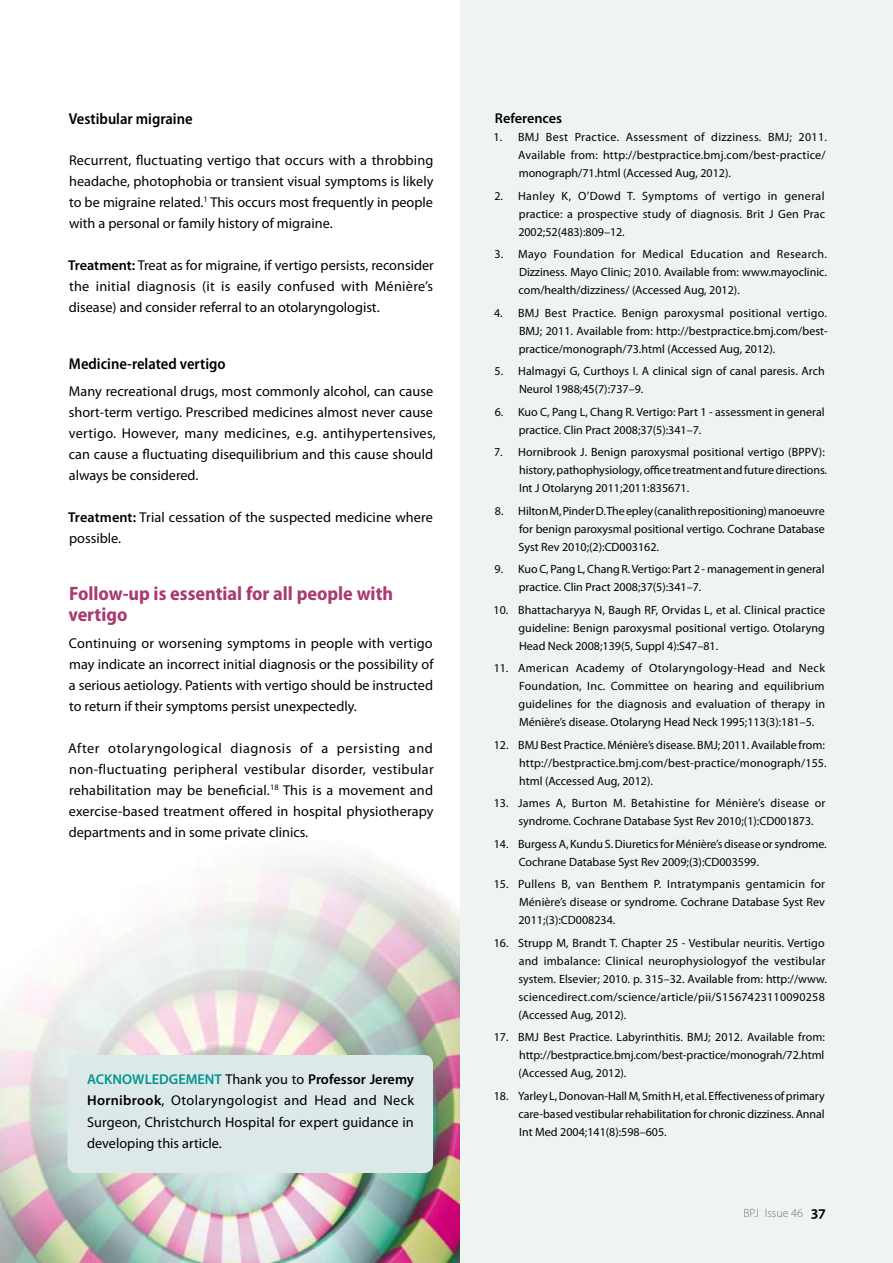
<style>
.page{position:relative;width:893px;height:1263px;background:#fff}
.page>*{position:absolute;margin:0;border:0;box-sizing:border-box;transform-origin:0 0}
.t1{font:700 semi-condensed 19.5px/21px "Myriad Pro";color:#aa3a70}
.t2{font:600 semi-condensed 15.75px "Myriad Pro";color:#000}
.t3{font:14.25px/21px "Myriad Pro";color:#000;text-align:justify}
.t4{font:600 14.25px "Myriad Pro";color:#000}
.t5{font:12px/18px "Myriad Pro";color:#000;text-align:justify}
.t6{font:12px/18px "Myriad Pro";letter-spacing:.02em;color:#000}
.t7{font:300 12px "Myriad Pro";color:#707173}
.s1{font-weight:600}
.s2{font-weight:600;color:#00948e}
.s3{font-weight:600;font-size:15.75px;color:#000}
</style>
<div class="page">
<img style="left:0;top:854px;width:460px;height:409px">
<div style="left:460px;top:0;width:433px;height:1263px;background:#eff4f3"></div>
<div style="left:68px;top:1055px;width:365px;height:118px;background:#dde9e8;border-radius:9px"></div>
<h2 class="t2" style="left:69px;top:110px;width:125px">Vestibular migraine</h2>
<p class="t3" style="left:69px;top:149px;width:366px">Recurrent, fluctuating vertigo that occurs with a throbbing headache, photophobia or transient visual symptoms is likely to be migraine related.<sup>1</sup> This occurs most frequently in people with a personal or family history of migraine.</p>
<p class="t3" style="left:68px;top:254px;width:367px"><span class="s1">Treatment:</span> Treat as for migraine, if vertigo persists, reconsider the initial diagnosis (it is easily confused with Ménière’s disease) and consider referral to an otolaryngologist.</p>
<h2 class="t2" style="left:69px;top:355px;width:158px">Medicine-related vertigo</h2>
<p class="t3" style="left:69px;top:380px;width:368px;text-align:left">Many recreational drugs, most commonly alcohol, can cause short-term vertigo. Prescribed medicines almost never cause vertigo. However, many medicines, e.g. antihypertensives, can cause a fluctuating disequilibrium and this cause should always be considered.</p>
<p class="t3" style="left:68px;top:507px;width:366px"><span class="s1">Treatment:</span> Trial cessation of the suspected medicine where possible.</p>
<h1 class="t1" style="left:68px;top:583px;width:326px">Follow-up is essential for all people with vertigo</h1>
<p class="t3" style="left:69px;top:632px;width:366px">Continuing or worsening symptoms in people with vertigo may indicate an incorrect initial diagnosis or the possibility of a serious aetiology. Patients with vertigo should be instructed to return if their symptoms persist unexpectedly.</p>
<p class="t3" style="left:68px;top:738px;width:367px">After otolaryngological diagnosis of a persisting and non-fluctuating peripheral vestibular disorder, vestibular rehabilitation may be beneficial.<sup>18</sup> This is a movement and exercise-based treatment offered in hospital physiotherapy departments and in some private clinics.</p>
<p class="t3" style="left:87px;top:1069px;width:329px"><span class="s2">ACKNOWLEDGEMENT</span> Thank you to <span class="s1">Professor Jeremy Hornibrook</span>, Otolaryngologist and Head and Neck Surgeon, Christchurch Hospital for expert guidance in developing this article.</p>
<p class="t4" style="left:495px;top:109px;width:69px">References</p>
<p class="t6" style="left:518px;top:128px;width:310px;text-indent:-25px">1. BMJ Best Practice. Assessment of dizziness. BMJ; 2011.<br>Available from: http://bestpractice.bmj.com/best-practice/ monograph/71.html (Accessed Aug, 2012).</p>
<p class="t5" style="left:518px;top:186px;width:308px;text-indent:-24px">2. Hanley K, O’Dowd T. Symptoms of vertigo in general practice: a prospective study of diagnosis. Brit J Gen Prac 2002;52(483):809–12.</p>
<p class="t5" style="left:518px;top:245px;width:310px;text-indent:-24px">3. Mayo Foundation for Medical Education and Research.<br>Dizziness. Mayo Clinic; 2010. Available from: www.mayoclinic. com/health/dizziness/ (Accessed Aug, 2012).</p>
<p class="t5" style="left:519px;top:303px;width:311px;text-indent:-25px">4. BMJ Best Practice. Benign paroxysmal positional vertigo.<br>BMJ; 2011. Available from: http://bestpractice.bmj.com/best&shy;practice/monograph/73.html (Accessed Aug, 2012).</p>
<p class="t5" style="left:519px;top:362px;width:307px;text-indent:-24px">5. Halmagyi G, Curthoys I. A clinical sign of canal paresis. Arch<br>Neurol 1988;45(7):737–9.</p>
<p class="t5" style="left:519px;top:402px;width:307px;text-indent:-24px">6. Kuo C, Pang L, Chang R. Vertigo: Part 1 - assessment in general practice. Clin Pract 2008;37(5):341–7.</p>
<p class="t5" style="left:519px;top:443px;width:310px;text-align:left;text-indent:-25px">7. Hornibrook J. Benign paroxysmal positional vertigo (BPPV): history, pathophysiology, office treatment and future directions.<br>Int J Otolaryng 2011;2011:835671.</p>
<p class="t5" style="left:519px;top:501px;width:308px;text-indent:-24px">8. Hilton M, Pinder D. The epley (canalith repositioning) manoeuvre for benign paroxysmal positional vertigo. Cochrane Database Syst Rev 2010;(2):CD003162.</p>
<p class="t5" style="left:519px;top:560px;width:307px;text-indent:-24px">9. Kuo C, Pang L, Chang R. Vertigo: Part 2 - management in general practice. Clin Pract 2008;37(5):341–7.</p>
<p class="t5" style="left:518px;top:600px;width:308px;text-indent:-25px">10. Bhattacharyya N, Baugh RF, Orvidas L, et al. Clinical practice guideline: Benign paroxysmal positional vertigo. Otolaryng Head Neck 2008;139(5, Suppl 4):S47–81.</p>
<p class="t5" style="left:518px;top:659px;width:308px;text-indent:-25px">11. American Academy of Otolaryngology-Head and Neck Foundation, Inc. Committee on hearing and equilibrium guidelines for the diagnosis and evaluation of therapy in Ménière’s disease. Otolaryng Head Neck 1995;113(3):181–5.</p>
<p class="t5" style="left:519px;top:735px;width:309px;text-align:left;text-indent:-25px">12. BMJ Best Practice. Ménière’s disease. BMJ; 2011. Available from: http://bestpractice.bmj.com/best-practice/monograph/155. html (Accessed Aug, 2012).</p>
<p class="t5" style="left:518px;top:794px;width:309px;text-indent:-25px">13. James A, Burton M. Betahistine for Ménière’s disease or syndrome. Cochrane Database Syst Rev 2010;(1):CD001873.</p>
<p class="t5" style="left:519px;top:834px;width:309px;text-indent:-25px">14. Burgess A, Kundu S. Diuretics for Ménière’s disease or syndrome.<br>Cochrane Database Syst Rev 2009;(3):CD003599.</p>
<p class="t5" style="left:518px;top:875px;width:308px;text-indent:-25px">15. Pullens B, van Benthem P. Intratympanis gentamicin for Ménière’s disease or syndrome. Cochrane Database Syst Rev 2011;(3):CD008234.</p>
<p class="t5" style="left:518px;top:933px;width:310px;text-align:left;text-indent:-25px">16. Strupp M, Brandt T. Chapter 25 - Vestibular neuritis. Vertigo and imbalance: Clinical neurophysiologyof the vestibular system. Elsevier; 2010. p. 315–32. Available from: http://www. sciencedirect.com/science/article/pii/S1567423110090258 (Accessed Aug, 2012).</p>
<p class="t5" style="left:519px;top:1028px;width:308px;text-indent:-25px">17. BMJ Best Practice. Labyrinthitis. BMJ; 2012. Available from: http://bestpractice.bmj.com/best-practice/monograh/72.html (Accessed Aug, 2012).</p>
<p class="t5" style="left:518px;top:1086px;width:308px;text-indent:-25px">18. Yarley L, Donovan-Hall M, Smith H, et al. Effectiveness of primary care-based vestibular rehabilitation for chronic dizziness. Annal Int Med 2004;141(8):598–605.</p>
<p class="t7" style="left:743px;top:1206px;width:83px">BPJ Issue 46 <span class="s3">37</span></p>
</div>
